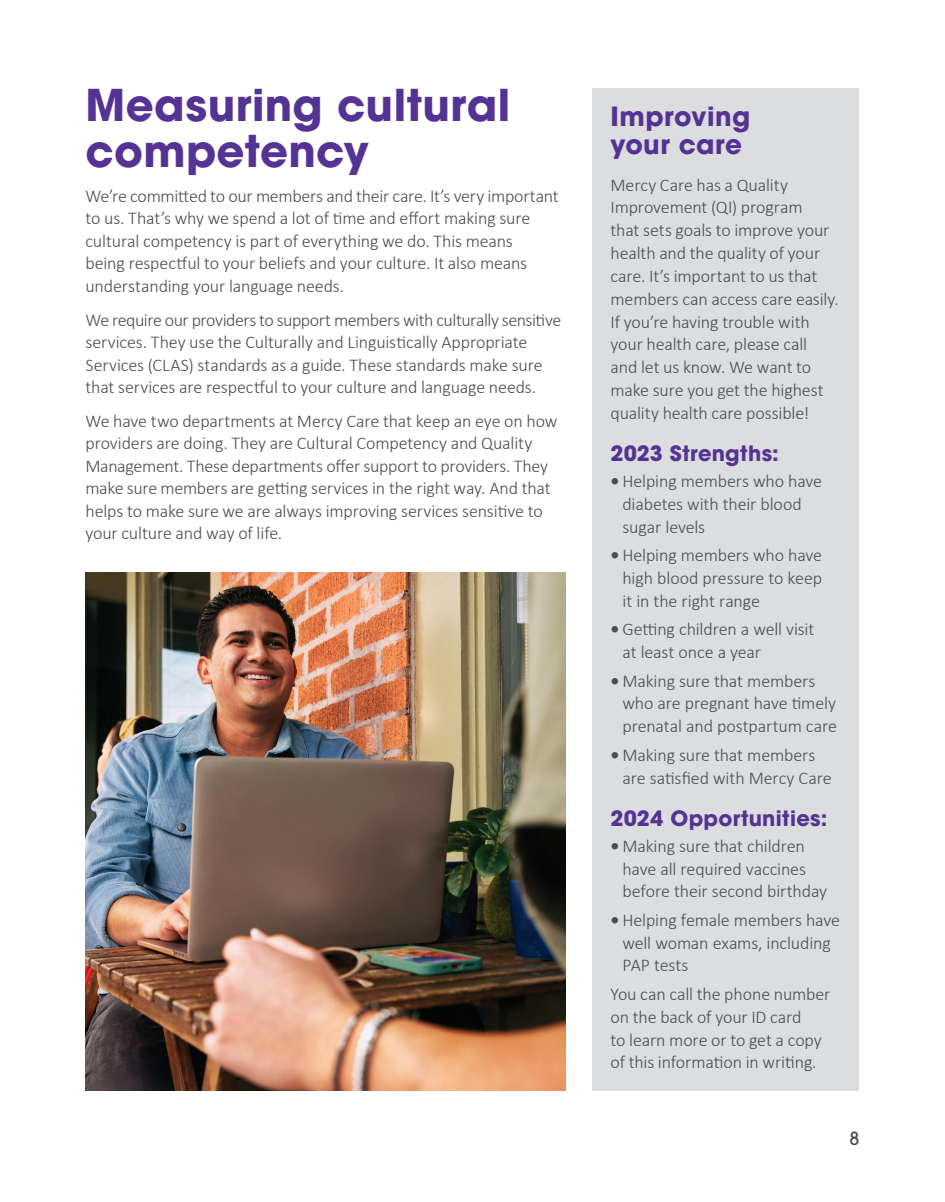
<style>
.page{position:relative;width:945px;height:1202px;background:#fff}
.page>*{position:absolute;margin:0;border:0;box-sizing:border-box;transform-origin:0 0}
.t1{font:700 43.5px/46.5px "ITC Avant Garde Pro";letter-spacing:.01em;color:#553394}
.t2{font:700 26.25px/28.5px "ITC Avant Garde Pro";letter-spacing:.015em;color:#553394}
.t3{font:700 21px "ITC Avant Garde Pro";letter-spacing:.015em;color:#553394}
.t4{font:300 18px/22.8px "Calibri";letter-spacing:-.01em;color:#4b4c4d}
.t5{font:500 18px "ITC Avant Garde Pro";color:#4b4c4d}
.s1{font-weight:700}
</style>
<div class="page">
<div style="left:592px;top:88px;width:268px;height:1002px;background:#dcdddf"></div>
<img style="left:86px;top:572px;width:480px;height:518px">
<h2 class="t1" style="left:86px;top:81px;width:426px">Measuring cultural competency</h2>
<p class="t4" style="left:86px;top:184px;width:475px">We’re committed to our members and their care. It’s very important to us. That’s why we spend a lot of time and effort making sure cultural competency is part of everything we do. This means<br>being respectful to your beliefs and your culture. It also means understanding your language needs.</p>
<p class="t4" style="left:86px;top:308px;width:477px">We require our providers to support members with culturally sensitive services. They use the Culturally and Linguistically Appropriate Services (CLAS) standards as a guide. These standards make sure that services are respectful to your culture and language needs.</p>
<p class="t4" style="left:86px;top:409px;width:474px">We have two departments at Mercy Care that keep an eye on how providers are doing. They are Cultural Competency and Quality Management. These departments offer support to providers. They make sure members are getting services in the right way. And that helps to make sure we are always improving services sensitive to your culture and way of life.</p>
<h3 class="t2" style="left:610px;top:102px;width:141px">Improving your care</h3>
<p class="t4" style="left:610px;top:173px;width:230px">Mercy Care has a Quality<br>Improvement (QI) program<br>that sets goals to improve your health and the quality of your care. It’s important to us that members can access care easily.<br>If you’re having trouble with your health care, please call<br>and let us know. We want to make sure you get the highest quality health care possible!</p>
<h3 class="t3" style="left:610px;top:439px;width:170px">2023 Strengths:</h3>
<p class="t4" style="left:623px;top:469px;width:201px;text-indent:-12px"><span class="s1">•</span> Helping members who have diabetes with their blood sugar levels</p>
<p class="t4" style="left:623px;top:543px;width:201px;text-align:justify;text-indent:-12px"><span class="s1">•</span> Helping members who have high blood pressure to keep it in the right range</p>
<p class="t4" style="left:623px;top:617px;width:194px;text-indent:-12px"><span class="s1">•</span> Getting children a well visit at least once a year</p>
<p class="t4" style="left:623px;top:669px;width:216px;text-indent:-12px"><span class="s1">•</span> Making sure that members who are pregnant have timely prenatal and postpartum care</p>
<p class="t4" style="left:623px;top:743px;width:211px;text-indent:-12px"><span class="s1">•</span> Making sure that members are satisfied with Mercy Care</p>
<h3 class="t3" style="left:610px;top:804px;width:218px">2024 Opportunities:</h3>
<p class="t4" style="left:623px;top:834px;width:206px;text-indent:-12px"><span class="s1">•</span> Making sure that children have all required vaccines before their second birthday</p>
<p class="t4" style="left:623px;top:908px;width:219px;text-indent:-12px"><span class="s1">•</span> Helping female members have well woman exams, including<br>PAP tests</p>
<p class="t4" style="left:610px;top:982px;width:221px">You can call the phone number on the back of your ID card<br>to learn more or to get a copy of this information in writing.</p>
<p class="t5" style="left:850px;top:1126px;width:11px">8</p>
</div>
